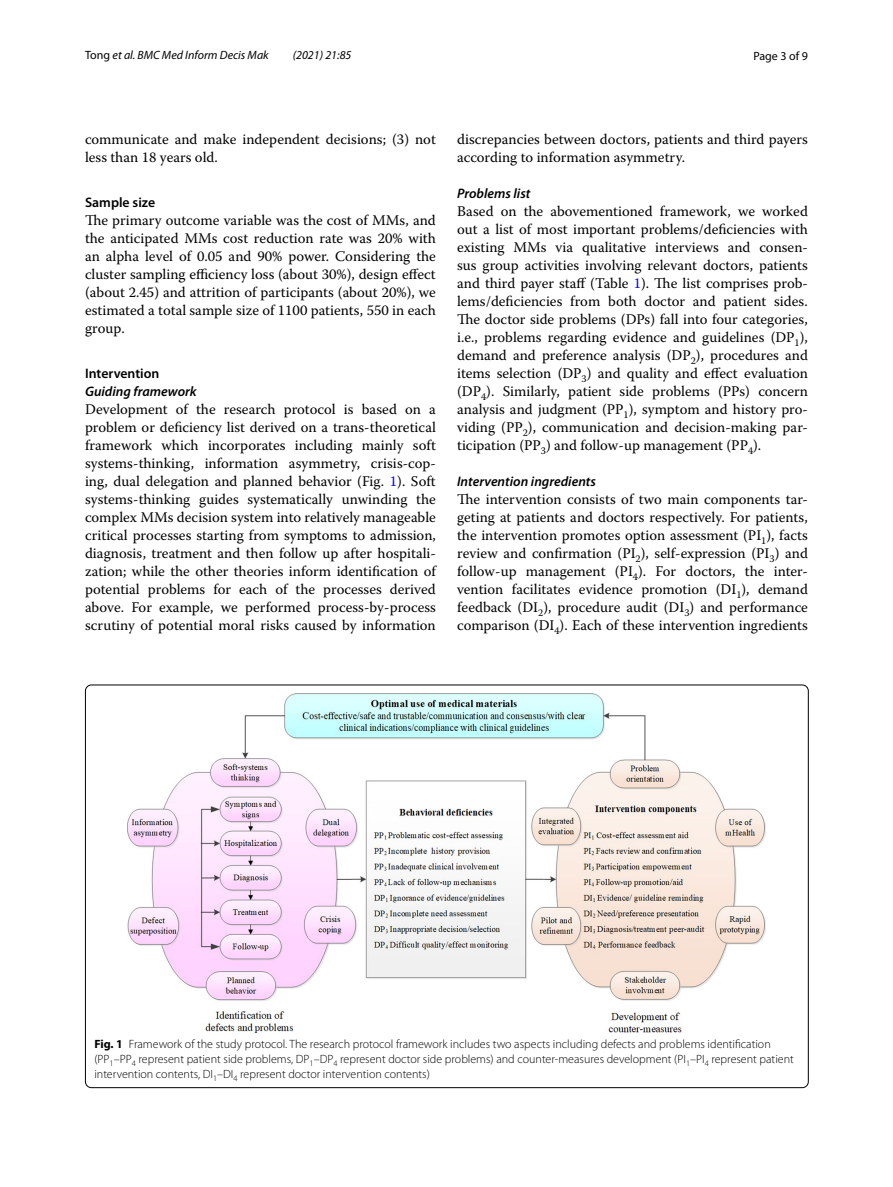
<style>
.page{position:relative;width:893px;height:1187px;background:#fff}
.page>*{position:absolute;margin:0;border:0;box-sizing:border-box;transform-origin:0 0}
.t1{font:14.7px/18px "Warnock Pro";color:#000;text-align:justify}
.t2{font:italic 600 13.8px "Myriad Pro";color:#000}
.t3{font:600 13.8px "Myriad Pro";color:#000}
.t4{font:300 12px/15px "Myriad Pro";color:#000}
.t5{font:italic 12px "Myriad Pro";color:#000}
.t6{font:12px "Myriad Pro";color:#000}
.s1{font-style:normal}
.s2{color:#00f}
.s3{font-weight:700}
</style>
<div class="page">
<img style="left:128px;top:694px;width:638px;height:338px">
<p class="t5" style="left:85px;top:48px;width:185px"><span class="s1">Tong</span> et al. BMC Med Inform Decis Mak</p>
<p class="t5" style="left:293px;top:48px;width:60px">(2021) 21:85</p>
<p class="t6" style="left:753px;top:48px;width:56px">Page 3 of 9</p>
<p class="t1" style="left:85px;top:130px;width:352px">communicate and make independent decisions; (3) not less than 18 years old.</p>
<p class="t3" style="left:85px;top:193px;width:72px">Sample size</p>
<p class="t1" style="left:85px;top:211px;width:352px">The primary outcome variable was the cost of MMs, and the anticipated MMs cost reduction rate was 20% with an alpha level of 0.05 and 90% power. Considering the cluster sampling efficiency loss (about 30%), design effect (about 2.45) and attrition of participants (about 20%), we estimated a total sample size of 1100 patients, 550 in each group.</p>
<p class="t3" style="left:85px;top:364px;width:76px">Intervention</p>
<p class="t2" style="left:85px;top:382px;width:113px">Guiding framework</p>
<p class="t1" style="left:85px;top:400px;width:352px">Development of the research protocol is based on a problem or deficiency list derived on a trans-theoretical framework which incorporates including mainly soft systems-thinking, information asymmetry, crisis-cop&shy;ing, dual delegation and planned behavior (Fig. <span class="s2">1</span>). Soft systems-thinking guides systematically unwinding the complex MMs decision system into relatively manageable critical processes starting from symptoms to admission, diagnosis, treatment and then follow up after hospitali&shy;zation; while the other theories inform identification of potential problems for each of the processes derived above. For example, we performed process-by-process scrutiny of potential moral risks caused by information</p>
<p class="t1" style="left:457px;top:130px;width:352px">discrepancies between doctors, patients and third payers according to information asymmetry.</p>
<p class="t2" style="left:457px;top:184px;width:75px">Problems list</p>
<p class="t1" style="left:457px;top:202px;width:352px">Based on the abovementioned framework, we worked out a list of most important problems/deficiencies with existing MMs via qualitative interviews and consen&shy;sus group activities involving relevant doctors, patients and third payer staff (Table <span class="s2">1</span>). The list comprises prob&shy;lems/deficiencies from both doctor and patient sides.<br>The doctor side problems (DPs) fall into four categories, i.e., problems regarding evidence and guidelines (DP<sub>1</sub>), demand and preference analysis (DP<sub>2</sub>), procedures and items selection (DP<sub>3</sub>) and quality and effect evaluation (DP<sub>4</sub>). Similarly, patient side problems (PPs) concern analysis and judgment (PP<sub>1</sub>), symptom and history pro&shy;viding (PP<sub>2</sub>), communication and decision-making par&shy;ticipation (PP<sub>3</sub>) and follow-up management (PP<sub>4</sub>).</p>
<p class="t2" style="left:457px;top:472px;width:140px">Intervention ingredients</p>
<p class="t1" style="left:457px;top:490px;width:352px">The intervention consists of two main components tar&shy;geting at patients and doctors respectively. For patients, the intervention promotes option assessment (PI<sub>1</sub>), facts review and confirmation (PI<sub>2</sub>), self-expression (PI<sub>3</sub>) and follow-up management (PI<sub>4</sub>). For doctors, the inter&shy;vention facilitates evidence promotion (DI<sub>1</sub>), demand feedback (DI<sub>2</sub>), procedure audit (DI<sub>3</sub>) and performance comparison (DI<sub>4</sub>). Each of these intervention ingredients</p>
<p class="t4" style="left:94px;top:1036px;width:701px"><span class="s3">Fig. 1</span> Framework of the study protocol. The research protocol framework includes two aspects including defects and problems identification (PP<sub>1</sub>–PP<sub>4</sub> represent patient side problems, DP<sub>1</sub>–DP<sub>4</sub> represent doctor side problems) and counter-measures development (PI<sub>1</sub>–PI<sub>4</sub> represent patient intervention contents, DI<sub>1</sub>–DI<sub>4</sub> represent doctor intervention contents)</p>
</div>
